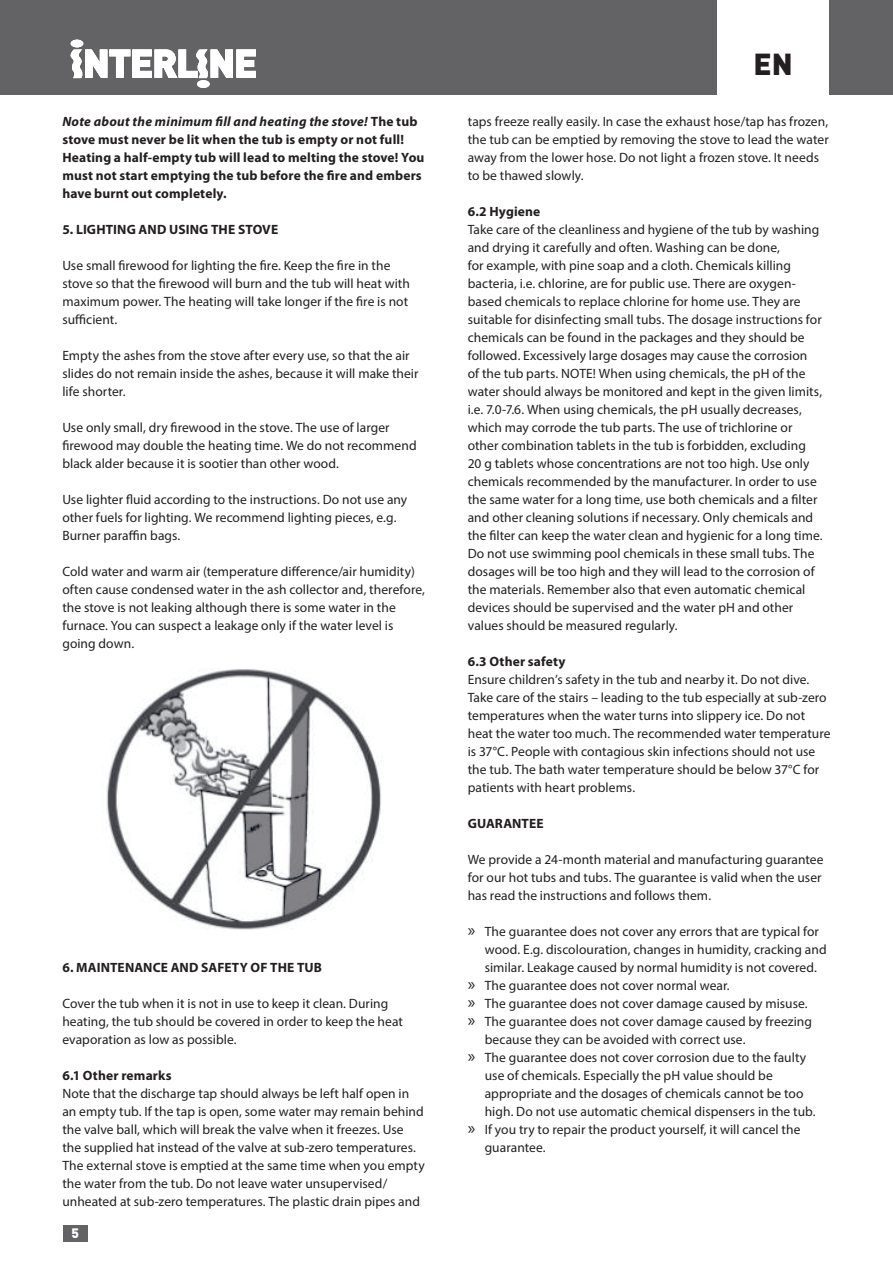
<style>
.page{position:relative;width:893px;height:1263px;background:#fff}
.page>*{position:absolute;margin:0;border:0;box-sizing:border-box;transform-origin:0 0}
.t1{font:900 30px "DIN";color:#231f20}
.t2{font:13.5px/18px "Myriad Pro";letter-spacing:.005em;color:#231f20}
.t3{font:700 13.5px/18px "Myriad Pro";letter-spacing:.01em;color:#231f20}
.t4{font:900 13.5px "DIN";color:#fff}
.s1{font-style:italic}
.s2{font-size:18px}
</style>
<div class="page">
<div style="left:63px;top:1225px;width:24px;height:16px;background:#636366"></div>
<img style="left:106px;top:669px;width:275px;height:261px">
<div style="left:0;top:0;width:893px;height:95px;background:#636366"></div>
<div style="left:717px;top:0;width:112px;height:104px;background:#fff"></div>
<svg style="left:71px;top:50px;width:185px;height:28px"></svg>
<div style="left:197px;top:80px;width:12px;height:8px;background:#fff;border:1px solid #fff;border-radius:50%"></div>
<div style="left:71px;top:40px;width:12px;height:7px;background:#fff;border:1px solid #fff;border-radius:50%"></div>
<p class="t3" style="left:62px;top:113px;width:364px"><span class="s1">Note about the minimum fill and heating the stove!</span> The tub stove must never be lit when the tub is empty or not full!<br>Heating a half-empty tub will lead to melting the stove! You must not start emptying the tub before the fire and embers have burnt out completely.</p>
<p class="t3" style="left:62px;top:221px;width:217px">5. LIGHTING AND USING THE STOVE</p>
<p class="t2" style="left:62px;top:256px;width:349px">Use small firewood for lighting the fire. Keep the fire in the stove so that the firewood will burn and the tub will heat with maximum power. The heating will take longer if the fire is not sufficient.</p>
<p class="t2" style="left:62px;top:346px;width:358px">Empty the ashes from the stove after every use, so that the air slides do not remain inside the ashes, because it will make their life shorter.</p>
<p class="t2" style="left:62px;top:418px;width:356px">Use only small, dry firewood in the stove. The use of larger firewood may double the heating time. We do not recommend black alder because it is sootier than other wood.</p>
<p class="t2" style="left:62px;top:490px;width:346px">Use lighter fluid according to the instructions. Do not use any other fuels for lighting. We recommend lighting pieces, e.g.<br>Burner paraffin bags.</p>
<p class="t2" style="left:62px;top:562px;width:364px">Cold water and warm air (temperature difference/air humidity) often cause condensed water in the ash collector and, therefore, the stove is not leaking although there is some water in the furnace. You can suspect a leakage only if the water level is going down.</p>
<p class="t3" style="left:62px;top:959px;width:261px">6. MAINTENANCE AND SAFETY OF THE TUB</p>
<p class="t2" style="left:62px;top:994px;width:342px">Cover the tub when it is not in use to keep it clean. During heating, the tub should be covered in order to keep the heat evaporation as low as possible.</p>
<p class="t3" style="left:62px;top:1067px;width:111px">6.1 Other remarks</p>
<p class="t2" style="left:62px;top:1084px;width:364px">Note that the discharge tap should always be left half open in an empty tub. If the tap is open, some water may remain behind the valve ball, which will break the valve when it freezes. Use the supplied hat instead of the valve at sub-zero temperatures.<br>The external stove is emptied at the same time when you empty the water from the tub. Do not leave water unsupervised/ unheated at sub-zero temperatures. The plastic drain pipes and</p>
<p class="t4" style="left:71px;top:1224px;width:9px">5</p>
<h1 class="t1" style="left:753px;top:44px;width:41px">EN</h1>
<p class="t2" style="left:468px;top:112px;width:362px">taps freeze really easily. In case the exhaust hose/tap has frozen, the tub can be emptied by removing the stove to lead the water away from the lower hose. Do not light a frozen stove. It needs to be thawed slowly.</p>
<p class="t3" style="left:468px;top:203px;width:74px">6.2 Hygiene</p>
<p class="t2" style="left:468px;top:220px;width:356px">Take care of the cleanliness and hygiene of the tub by washing and drying it carefully and often. Washing can be done,<br>for example, with pine soap and a cloth. Chemicals killing bacteria, i.e. chlorine, are for public use. There are oxygen&shy;based chemicals to replace chlorine for home use. They are suitable for disinfecting small tubs. The dosage instructions for chemicals can be found in the packages and they should be followed. Excessively large dosages may cause the corrosion<br>of the tub parts. NOTE! When using chemicals, the pH of the water should always be monitored and kept in the given limits, i.e. 7.0-7.6. When using chemicals, the pH usually decreases, which may corrode the tub parts. The use of trichlorine or other combination tablets in the tub is forbidden, excluding 20 g tablets whose concentrations are not too high. Use only chemicals recommended by the manufacturer. In order to use the same water for a long time, use both chemicals and a filter and other cleaning solutions if necessary. Only chemicals and the filter can keep the water clean and hygienic for a long time.<br>Do not use swimming pool chemicals in these small tubs. The dosages will be too high and they will lead to the corrosion of the materials. Remember also that even automatic chemical devices should be supervised and the water pH and other values should be measured regularly.</p>
<p class="t3" style="left:468px;top:652px;width:99px">6.3 Other safety</p>
<p class="t2" style="left:468px;top:670px;width:364px">Ensure children’s safety in the tub and nearby it. Do not dive.<br>Take care of the stairs – leading to the tub especially at sub-zero temperatures when the water turns into slippery ice. Do not heat the water too much. The recommended water temperature is 37°C. People with contagious skin infections should not use the tub. The bath water temperature should be below 37°C for patients with heart problems.</p>
<p class="t3" style="left:468px;top:814px;width:77px">GUARANTEE</p>
<p class="t2" style="left:468px;top:850px;width:357px">We provide a 24-month material and manufacturing guarantee for our hot tubs and tubs. The guarantee is valid when the user has read the instructions and follows them.</p>
<p class="t2" style="left:468px;top:922px;width:353px"><span class="s2">»</span> The guarantee does not cover any errors that are typical for</p>
<p class="t2" style="left:485px;top:940px;width:343px">wood. E.g. discolouration, changes in humidity, cracking and</p>
<p class="t2" style="left:485px;top:958px;width:334px">similar. Leakage caused by normal humidity is not covered.</p>
<p class="t2" style="left:468px;top:976px;width:264px"><span class="s2">»</span> The guarantee does not cover normal wear.</p>
<p class="t2" style="left:468px;top:994px;width:341px"><span class="s2">»</span> The guarantee does not cover damage caused by misuse.</p>
<p class="t2" style="left:468px;top:1012px;width:346px"><span class="s2">»</span> The guarantee does not cover damage caused by freezing</p>
<p class="t2" style="left:485px;top:1030px;width:262px">because they can be avoided with correct use.</p>
<p class="t2" style="left:468px;top:1048px;width:340px"><span class="s2">»</span> The guarantee does not cover corrosion due to the faulty</p>
<p class="t2" style="left:485px;top:1066px;width:290px">use of chemicals. Especially the pH value should be</p>
<p class="t2" style="left:485px;top:1084px;width:320px">appropriate and the dosages of chemicals cannot be too</p>
<p class="t2" style="left:485px;top:1102px;width:332px">high. Do not use automatic chemical dispensers in the tub.</p>
<p class="t2" style="left:468px;top:1120px;width:334px"><span class="s2">»</span> If you try to repair the product yourself, it will cancel the</p>
<p class="t2" style="left:485px;top:1138px;width:62px">guarantee.</p>
</div>
